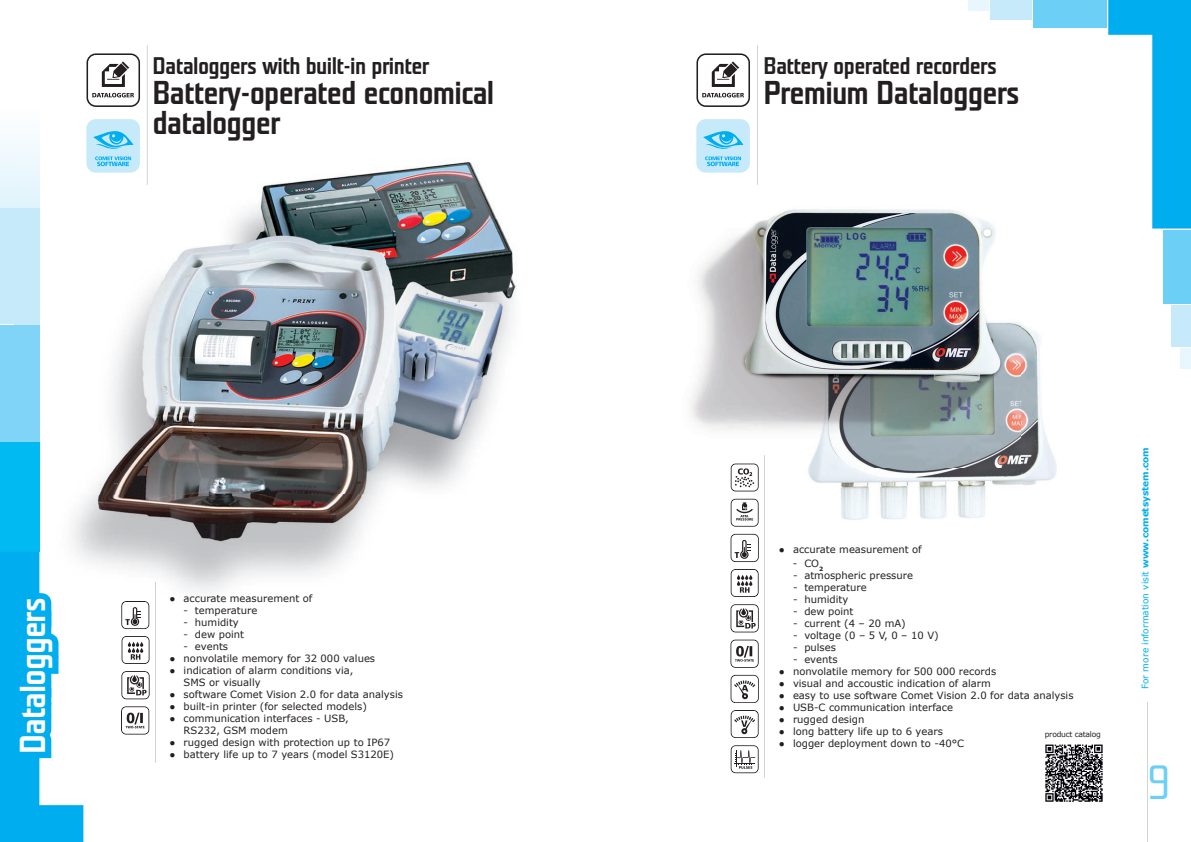
<style>
.page{position:relative;width:1191px;height:842px;background:#fff}
.page>*{position:absolute;margin:0;border:0;box-sizing:border-box;transform-origin:0 0}
.t1{font:48px "Teuton Mager";color:#6bcff6}
.t2{font:700 36px "Teuton Mager";letter-spacing:-.025em;color:#fff}
.t3{font:700 33px/30px "Teuton Mager";letter-spacing:-.025em;color:#231f20}
.t4{font:700 24px "Teuton Mager";letter-spacing:-.025em;color:#231f20}
.t5{font:10px/12px "Verdana";color:#231f20}
.t6{font:9px "Verdana";color:#00aeef}
.t7{font:7.6px "Verdana";letter-spacing:-.03em;color:#231f20}
.s1{font-weight:700}
</style>
<div class="page">
<img style="left:691px;top:209px;width:366px;height:311px">
<img style="left:39px;top:139px;width:478px;height:356px">
<img style="left:39px;top:495px;width:338px;height:97px">
<svg style="left:1147px;top:702px;width:1px;height:140px"></svg>
<svg style="left:147px;top:45px;width:1px;height:140px"></svg>
<svg style="left:757px;top:45px;width:1px;height:140px"></svg>
<div style="left:0;top:442px;width:15px;height:110px;background:#00baf1"></div>
<img style="left:15px;top:139px;width:24px;height:413px">
<div style="left:0;top:325px;width:15px;height:116px;background:#80d4f7"></div>
<div style="left:0;top:208px;width:15px;height:116px;background:#c6eafa"></div>
<svg style="left:0;top:139px;width:15px;height:68px"></svg>
<svg style="left:730px;top:455px;width:35px;height:322px"></svg>
<svg style="left:86px;top:53px;width:54px;height:54px"></svg>
<div style="left:696px;top:119px;width:54px;height:54px;background:#c6eafa;border-radius:9px"></div>
<svg style="left:705px;top:156px;width:36px;height:10px"></svg>
<svg style="left:703px;top:131px;width:40px;height:18px"></svg>
<div style="left:86px;top:119px;width:54px;height:54px;background:#c6eafa;border-radius:9px"></div>
<svg style="left:95px;top:156px;width:36px;height:10px"></svg>
<svg style="left:93px;top:131px;width:40px;height:18px"></svg>
<svg style="left:1108px;top:0;width:83px;height:229px"></svg>
<div style="left:1163px;top:230px;width:28px;height:74px;background:#6bcff6"></div>
<div style="left:1033px;top:0;width:74px;height:28px;background:#6bcff6"></div>
<div style="left:1171px;top:305px;width:20px;height:42px;background:#c6eafa"></div>
<div style="left:990px;top:0;width:41px;height:20px;background:#c6eafa"></div>
<div style="left:1180px;top:348px;width:11px;height:20px;background:#e8f6fd"></div>
<div style="left:968px;top:0;width:20px;height:11px;background:#e8f6fd"></div>
<svg style="left:0;top:552px;width:164px;height:290px"></svg>
<svg style="left:696px;top:53px;width:54px;height:54px"></svg>
<img style="left:1045px;top:744px;width:58px;height:58px">
<h3 class="t4" style="left:152px;top:54px;width:278px">Dataloggers with built-in printer</h3>
<h3 class="t3" style="left:152px;top:79px;width:343px">Battery-operated economical datalogger</h3>
<h2 class="t2" style="left:15px;top:754px;width:158px;rotate:-90deg">Dataloggers</h2>
<p class="t5" style="left:169px;top:592px;width:144px">● accurate measurement of</p>
<p class="t5" style="left:184px;top:604px;width:75px">- temperature</p>
<p class="t5" style="left:184px;top:616px;width:57px">- humidity</p>
<p class="t5" style="left:184px;top:628px;width:62px">- dew point</p>
<p class="t5" style="left:184px;top:640px;width:46px">- events</p>
<p class="t5" style="left:169px;top:652px;width:207px">● nonvolatile memory for 32 000 values</p>
<p class="t5" style="left:184px;top:664px;width:171px;text-indent:-14px">● indication of alarm conditions via,<br>SMS or visually</p>
<p class="t5" style="left:169px;top:688px;width:235px">● software Comet Vision 2.0 for data analysis</p>
<p class="t5" style="left:169px;top:700px;width:199px">● built-in printer (for selected models)</p>
<p class="t5" style="left:184px;top:712px;width:167px;text-indent:-14px">● communication interfaces - USB,<br>RS232, GSM modem</p>
<p class="t5" style="left:169px;top:736px;width:222px">● rugged design with protection up to IP67</p>
<p class="t5" style="left:169px;top:748px;width:226px">● battery life up to 7 years (model S3120E)</p>
<h3 class="t4" style="left:763px;top:54px;width:235px">Battery operated recorders</h3>
<h3 class="t3" style="left:763px;top:79px;width:258px">Premium Dataloggers</h3>
<p class="t5" style="left:779px;top:544px;width:144px">● accurate measurement of</p>
<p class="t5" style="left:793px;top:558px;width:32px">- CO<sub>2</sub></p>
<p class="t5" style="left:793px;top:570px;width:121px">- atmospheric pressure</p>
<p class="t5" style="left:793px;top:582px;width:75px">- temperature</p>
<p class="t5" style="left:793px;top:594px;width:57px">- humidity</p>
<p class="t5" style="left:793px;top:606px;width:62px">- dew point</p>
<p class="t5" style="left:793px;top:618px;width:114px">- current (4 – 20 mA)</p>
<p class="t5" style="left:793px;top:630px;width:147px">- voltage (0 – 5 V, 0 – 10 V)</p>
<p class="t5" style="left:793px;top:642px;width:45px">- pulses</p>
<p class="t5" style="left:793px;top:654px;width:46px">- events</p>
<p class="t5" style="left:779px;top:666px;width:219px">● nonvolatile memory for 500 000 records</p>
<p class="t5" style="left:779px;top:678px;width:213px">● visual and accoustic indication of alarm</p>
<p class="t5" style="left:779px;top:690px;width:296px">● easy to use software Comet Vision 2.0 for data analysis</p>
<p class="t5" style="left:779px;top:702px;width:176px">● USB-C communication interface</p>
<p class="t5" style="left:779px;top:714px;width:87px">● rugged design</p>
<p class="t5" style="left:779px;top:726px;width:166px">● long battery life up to 6 years</p>
<p class="t5" style="left:779px;top:738px;width:187px">● logger deployment down to -40°C</p>
<p class="t7" style="left:1044px;top:729px;width:58px">product catalog</p>
<p class="t6" style="left:1139px;top:689px;width:243px;rotate:-90deg">For more information visit <span class="s1">www.cometsystem.com</span></p>
<h1 class="t1" style="left:1146px;top:758px;width:26px">9</h1>
</div>
